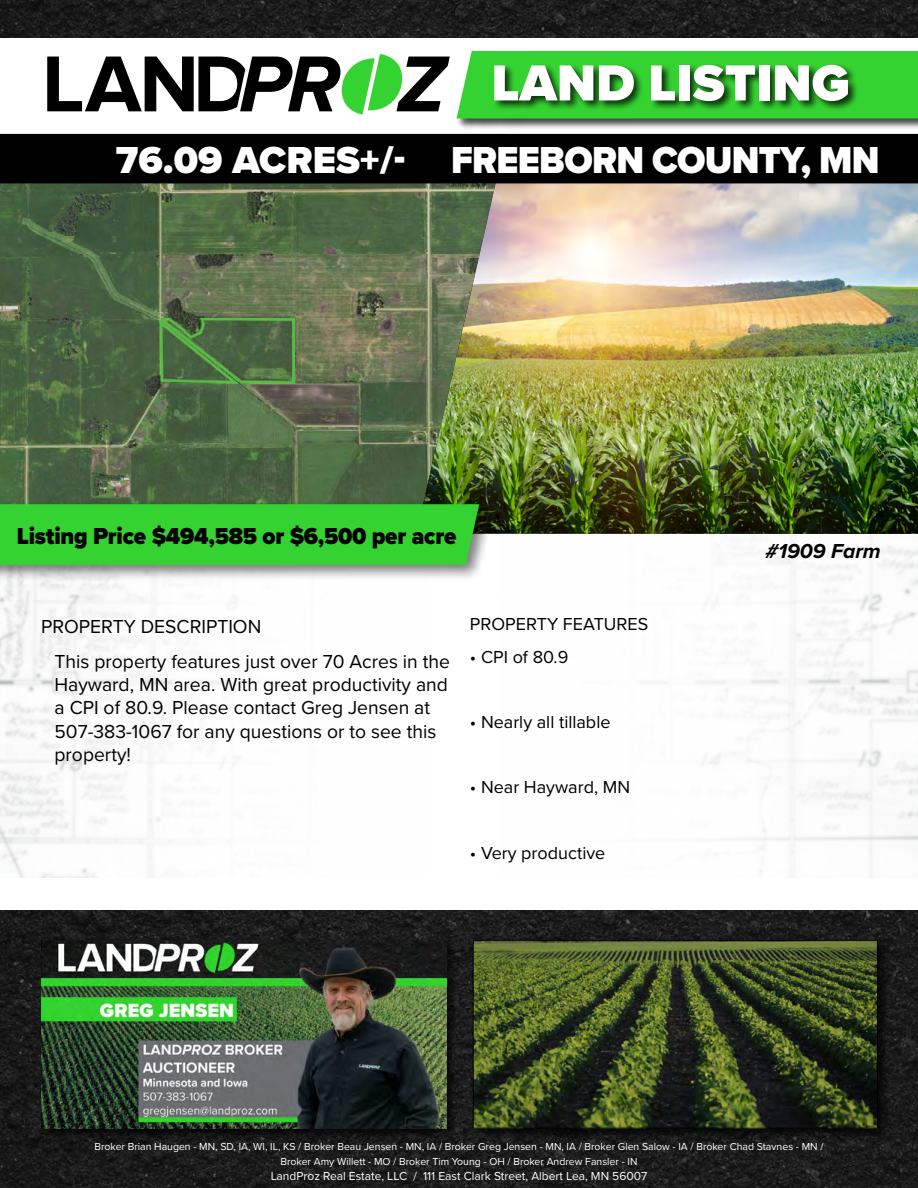
<style>
.page{position:relative;width:918px;height:1188px;background:#fff}
.page>*{position:absolute;margin:0;border:0;box-sizing:border-box;transform-origin:0 0}
.t1{font:900 52.5px "Proxima Nova";color:#fff}
.t2{font:900 39px "Proxima Nova";letter-spacing:-.02em;color:#fff}
.t3{font:900 24px "Proxima Nova";letter-spacing:-.01em;color:#000;scale:.95 1}
.t4{font:italic 700 21px "Proxima Nova";color:#000}
.t5{font:19.5px/23.4px "Proxima Nova";color:#000}
.t6{font:18px "Proxima Nova";color:#000}
.t7{font:12px "Proxima Nova";color:#fff}
.t8{font:10.5px/15px "Proxima Nova";color:#fff;text-align:center}
</style>
<div class="page">
<img style="left:0;top:535px;width:918px;height:343px">
<img style="left:0;top:0;width:918px;height:37px">
<img style="left:0;top:910px;width:918px;height:278px">
<div style="left:39px;top:938px;width:420px;height:204px;background:#000;opacity:.75"></div>
<img style="left:41px;top:940px;width:405px;height:189px">
<div style="left:470px;top:938px;width:420px;height:204px;background:#000;opacity:.75"></div>
<img style="left:475px;top:942px;width:401px;height:185px">
<div style="left:473px;top:940px;width:405px;height:189px;border:1px solid #000"></div>
<svg style="left:47px;top:54px;width:403px;height:61px"></svg>
<img style="left:0;top:183px;width:417px;height:317px">
<img style="left:417px;top:183px;width:501px;height:351px">
<div style="left:0;top:500px;width:495px;height:82px;background:#000;opacity:.5"></div>
<div style="left:0;top:504px;width:479px;height:61px;background:#35d331"></div>
<hr style="left:0;top:134px;width:918px;height:4px;background:#000">
<div style="left:456px;top:49px;width:462px;height:81px;background:#000;opacity:.75"></div>
<svg style="left:457px;top:51px;width:461px;height:68px"></svg>
<div style="left:493px;top:63px;width:366px;height:49px;background:#000;opacity:.75"></div>
<div style="left:0;top:138px;width:918px;height:45px;background:#000"></div>
<div style="left:452px;top:145px;width:436px;height:45px;background:#000"></div>
<div style="left:116px;top:145px;width:299px;height:40px;background:#000"></div>
<h1 class="t1" style="left:491px;top:44px;width:360px">LAND LISTING</h1>
<h2 class="t2" style="left:116px;top:131px;width:765px">76.09 ACRES+/- FREEBORN COUNTY, MN</h2>
<h3 class="t3" style="left:17px;top:518px;width:464px">Listing Price $494,585 or $6,500 per acre</h3>
<h3 class="t5" style="left:55px;top:608px;width:397px;line-height:34.5px;text-indent:-13px">PROPERTY DESCRIPTION<br>This property features just over 70 Acres in the</h3>
<h3 class="t5" style="left:55px;top:672px;width:395px">Hayward, MN area. With great productivity and a CPI of 80.9. Please contact Greg Jensen at 507-383-1067 for any questions or to see this property!</h3>
<h3 class="t6" style="left:470px;top:611px;width:180px">PROPERTY FEATURES</h3>
<h3 class="t6" style="left:470px;top:643px;width:100px">• CPI of 80.9</h3>
<h3 class="t6" style="left:470px;top:709px;width:142px">• Nearly all tillable</h3>
<h3 class="t6" style="left:470px;top:774px;width:162px">• Near Hayward, MN</h3>
<h3 class="t6" style="left:470px;top:839px;width:137px">• Very productive</h3>
<h3 class="t4" style="left:766px;top:536px;width:117px">#1909 Farm</h3>
<p class="t8" style="left:94px;top:1138px;width:731px">Broker Brian Haugen - MN, SD, IA, WI, IL, KS / Broker Beau Jensen - MN, IA / Broker Greg Jensen - MN, IA / Broker Glen Salow - IA / Broker Chad Stavnes - MN /<br>Broker Amy Willett - MO / Broker Tim Young - OH / Broker Andrew Fansler - IN</p>
<p class="t7" style="left:271px;top:1167px;width:378px">LandProz Real Estate, LLC / 111 East Clark Street, Albert Lea, MN 56007</p>
</div>
